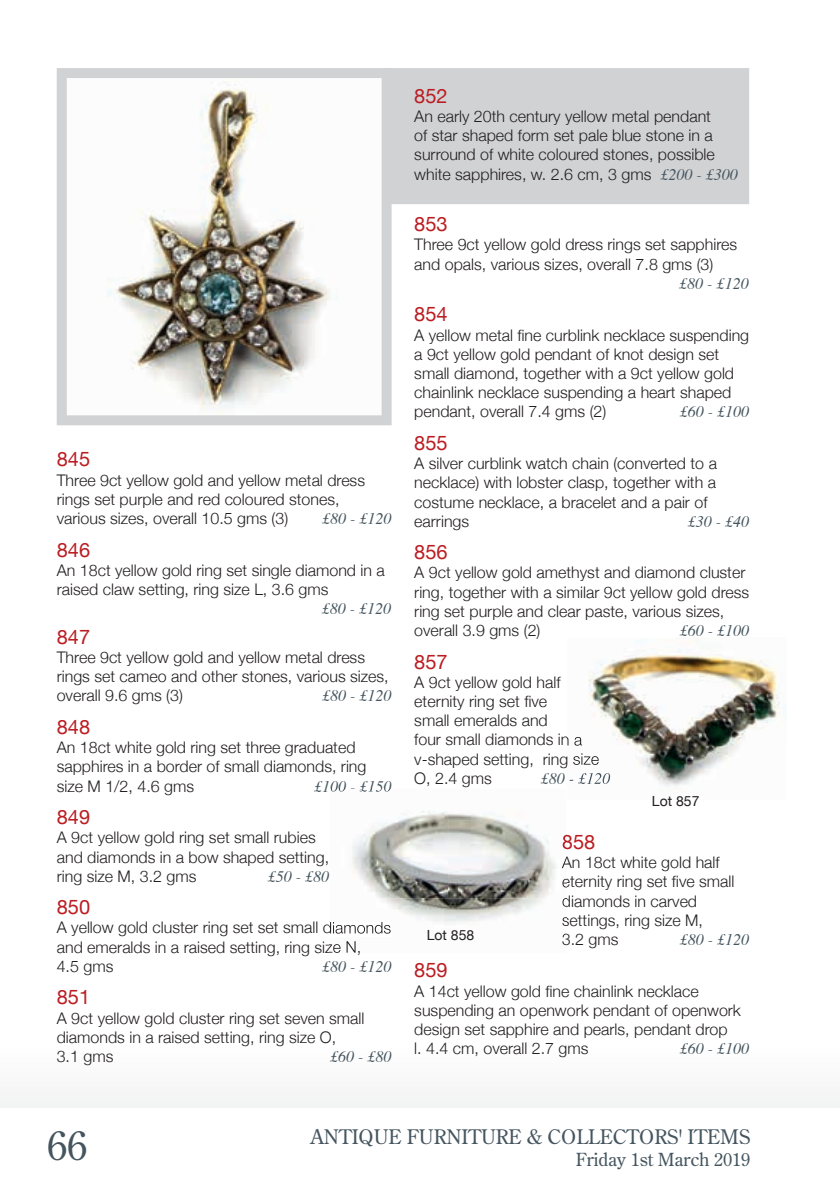
<style>
.page{position:relative;width:840px;height:1191px;background:#fff}
.page>*{position:absolute;margin:0;border:0;box-sizing:border-box;transform-origin:0 0}
.t1{font:40px "Century Old Style Std";color:#45555f}
.t2{font:20px "Helvetica Neue";color:#bb1d22}
.t3{font:20px "Century Old Style Std";color:#45555f}
.t4{font:18px "Century Old Style Std";color:#45555f}
.t5{font:300 16px/19.2px "Helvetica Neue";color:#231f20}
.t6{font:italic 16px "Times";color:#45555f}
.t7{font:14px "Helvetica Neue";color:#231f20}
.s1{font-family:"Times";font-weight:400;font-style:italic;color:#45555f}
</style>
<div class="page">
<hr style="left:839px;top:1044px;width:1px;height:63px;background:#f9f9f9">
<div style="left:0;top:1044px;width:839px;height:63px;background:#f9f9f9"></div>
<div style="left:391px;top:68px;width:357px;height:136px;background:#d1d2d4"></div>
<svg style="left:57px;top:68px;width:334px;height:357px"></svg>
<img style="left:567px;top:640px;width:218px;height:147px">
<img style="left:567px;top:734px;width:15px;height:11px">
<img style="left:567px;top:753px;width:31px;height:15px">
<img style="left:567px;top:773px;width:42px;height:11px">
<img style="left:331px;top:791px;width:235px;height:132px">
<img style="left:330px;top:789px;width:61px;height:2px">
<img style="left:330px;top:922px;width:61px;height:12px">
<img style="left:330px;top:941px;width:30px;height:12px">
<img style="left:562px;top:834px;width:4px;height:15px">
<img style="left:561px;top:856px;width:5px;height:15px">
<img style="left:562px;top:876px;width:4px;height:14px">
<svg style="left:562px;top:895px;width:4px;height:11px"></svg>
<img style="left:562px;top:914px;width:4px;height:12px">
<img style="left:562px;top:933px;width:4px;height:13px">
<p class="t2" style="left:57px;top:447px;width:35px">845</p>
<p class="t5" style="left:57px;top:470px;width:309px">Three 9ct yellow gold and yellow metal dress rings set purple and red coloured stones, various sizes, overall 10.5 gms (3)</p>
<p class="t6" style="left:322px;top:505px;width:71px">£80 - £120</p>
<p class="t2" style="left:57px;top:537px;width:35px">846</p>
<p class="t5" style="left:57px;top:560px;width:329px">An 18ct yellow gold ring set single diamond in a raised claw setting, ring size L, 3.6 gms</p>
<p class="t6" style="left:321px;top:595px;width:71px">£80 - £120</p>
<p class="t2" style="left:57px;top:625px;width:35px">847</p>
<p class="t5" style="left:57px;top:647px;width:333px">Three 9ct yellow gold and yellow metal dress rings set cameo and other stones, various sizes, overall 9.6 gms (3)</p>
<p class="t6" style="left:322px;top:682px;width:71px">£80 - £120</p>
<p class="t2" style="left:57px;top:715px;width:35px">848</p>
<p class="t5" style="left:57px;top:737px;width:311px">An 18ct white gold ring set three graduated sapphires in a border of small diamonds, ring size M 1/2, 4.6 gms</p>
<p class="t6" style="left:314px;top:772px;width:79px">£100 - £150</p>
<p class="t2" style="left:57px;top:805px;width:35px">849</p>
<p class="t5" style="left:57px;top:827px;width:274px">A 9ct yellow gold ring set small rubies and diamonds in a bow shaped setting, ring size M, 3.2 gms</p>
<p class="t6" style="left:267px;top:862px;width:63px">£50 - £80</p>
<p class="t2" style="left:57px;top:895px;width:35px">850</p>
<p class="t5" style="left:57px;top:917px;width:335px">A yellow gold cluster ring set set small diamonds and emeralds in a raised setting, ring size N,<br>4.5 gms</p>
<p class="t6" style="left:322px;top:952px;width:71px">£80 - £120</p>
<p class="t2" style="left:57px;top:985px;width:35px">851</p>
<p class="t5" style="left:57px;top:1008px;width:309px">A 9ct yellow gold cluster ring set seven small diamonds in a raised setting, ring size O,<br>3.1 gms</p>
<p class="t6" style="left:330px;top:1042px;width:63px">£60 - £80</p>
<p class="t2" style="left:414px;top:84px;width:35px">852</p>
<p class="t5" style="left:414px;top:106px;width:325px">An early 20th century yellow metal pendant<br>of star shaped form set pale blue stone in a surround of white coloured stones, possible white sapphires, w. 2.6 cm, 3 gms <span class="s1">£200 - £300</span></p>
<p class="t2" style="left:414px;top:212px;width:35px">853</p>
<p class="t5" style="left:414px;top:235px;width:324px">Three 9ct yellow gold dress rings set sapphires and opals, various sizes, overall 7.8 gms (3)</p>
<p class="t6" style="left:679px;top:269px;width:71px">£80 - £120</p>
<p class="t2" style="left:414px;top:302px;width:35px">854</p>
<p class="t5" style="left:414px;top:325px;width:336px">A yellow metal fine curblink necklace suspending a 9ct yellow gold pendant of knot design set small diamond, together with a 9ct yellow gold chainlink necklace suspending a heart shaped pendant, overall 7.4 gms (2)</p>
<p class="t6" style="left:679px;top:398px;width:71px">£60 - £100</p>
<p class="t2" style="left:414px;top:431px;width:35px">855</p>
<p class="t5" style="left:414px;top:453px;width:304px">A silver curblink watch chain (converted to a necklace) with lobster clasp, together with a costume necklace, a bracelet and a pair of earrings</p>
<p class="t6" style="left:687px;top:507px;width:63px">£30 - £40</p>
<p class="t2" style="left:414px;top:540px;width:35px">856</p>
<p class="t5" style="left:414px;top:563px;width:336px">A 9ct yellow gold amethyst and diamond cluster ring, together with a similar 9ct yellow gold dress ring set purple and clear paste, various sizes, overall 3.9 gms (2)</p>
<p class="t6" style="left:679px;top:617px;width:71px">£60 - £100</p>
<p class="t2" style="left:414px;top:649px;width:35px">857</p>
<p class="t5" style="left:414px;top:672px;width:186px">A 9ct yellow gold half eternity ring set five<br>small emeralds and<br>four small diamonds in a v-shaped setting, ring size<br>O, 2.4 gms</p>
<p class="t7" style="left:651px;top:792px;width:49px">Lot 857</p>
<p class="t7" style="left:426px;top:926px;width:49px">Lot 858</p>
<p class="t2" style="left:561px;top:830px;width:35px">858</p>
<p class="t5" style="left:561px;top:852px;width:174px">An 18ct white gold half eternity ring set five small diamonds in carved settings, ring size M,<br>3.2 gms</p>
<p class="t6" style="left:679px;top:925px;width:71px">£80 - £120</p>
<p class="t2" style="left:414px;top:958px;width:35px">859</p>
<p class="t5" style="left:414px;top:981px;width:328px">A 14ct yellow gold fine chainlink necklace suspending an openwork pendant of openwork design set sapphire and pearls, pendant drop<br>l. 4.4 cm, overall 2.7 gms</p>
<p class="t6" style="left:679px;top:1035px;width:71px">£60 - £100</p>
<h1 class="t1" style="left:47px;top:1119px;width:41px">66</h1>
<p class="t3" style="left:310px;top:1124px;width:441px">ANTIQUE FURNITURE &amp; COLLECTORS' ITEMS</p>
<p class="t4" style="left:575px;top:1147px;width:176px">Friday 1st March 2019</p>
</div>
